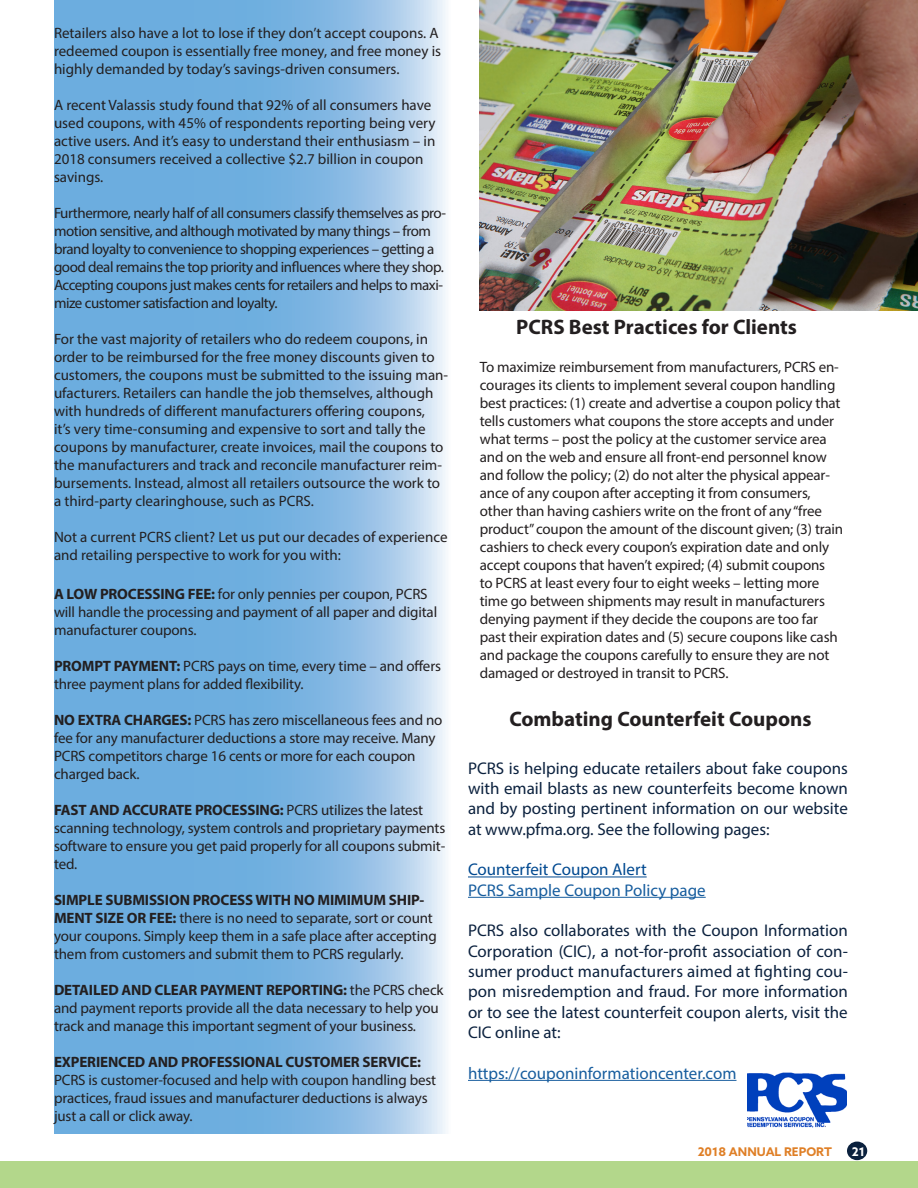
<style>
.page{position:relative;width:918px;height:1188px;background:#fff}
.page>*{position:absolute;margin:0;border:0;box-sizing:border-box;transform-origin:0 0}
.t1{font:700 21px "Myriad Pro";color:#231f20}
.t2{font:16.95px/20.4px "Myriad Pro";color:#0b213e;text-align:justify}
.t3{font:16.95px "Myriad Pro";color:#175d9e}
.t4{font:16.95px "Myriad Pro";color:#014990}
.t5{font:15px/18px "Myriad Pro";letter-spacing:-.01em;color:#231f20}
.t6{font:15px/18px "Myriad Pro";letter-spacing:-.03em;color:#231f20}
.t7{font:700 12px "Azo Sans";color:#df7f26}
.t8{font:700 12px "Azo Sans";color:#fff}
.s1{font-weight:700}
</style>
<div class="page">
<div style="left:847px;top:1142px;width:20px;height:18px;background:#0b213e;border-radius:50%"></div>
<svg style="left:54px;top:0;width:392px;height:1134px;background:#81b8e3"></svg>
<div style="left:0;top:1161px;width:918px;height:27px;background:#b3d78b"></div>
<img style="left:480px;top:0;width:438px;height:310px">
<hr style="left:468px;top:877px;width:179px;height:1px;background:#014990">
<hr style="left:468px;top:897px;width:238px;height:1px;background:#175d9e">
<hr style="left:468px;top:1080px;width:269px;height:1px;background:#175d9e">
<img style="left:747px;top:1072px;width:100px;height:56px">
<p class="t5" style="left:54px;top:24px;width:389px">Retailers also have a lot to lose if they don’t accept coupons. A redeemed coupon is essentially free money, and free money is highly demanded by today’s savings-driven consumers.</p>
<p class="t5" style="left:54px;top:96px;width:383px">A recent Valassis study found that 92% of all consumers have used coupons, with 45% of respondents reporting being very active users. And it’s easy to understand their enthusiasm – in 2018 consumers received a collective $2.7 billion in coupon savings.</p>
<p class="t6" style="left:54px;top:204px;width:394px">Furthermore, nearly half of all consumers classify themselves as pro&shy;motion sensitive, and although motivated by many things – from brand loyalty to convenience to shopping experiences – getting a good deal remains the top priority and influences where they shop.<br>Accepting coupons just makes cents for retailers and helps to maxi&shy;mize customer satisfaction and loyalty.</p>
<p class="t5" style="left:54px;top:330px;width:396px">For the vast majority of retailers who do redeem coupons, in order to be reimbursed for the free money discounts given to customers, the coupons must be submitted to the issuing man&shy;ufacturers. Retailers can handle the job themselves, although with hundreds of different manufacturers offering coupons,<br>it’s very time-consuming and expensive to sort and tally the coupons by manufacturer, create invoices, mail the coupons to the manufacturers and track and reconcile manufacturer reim&shy;bursements. Instead, almost all retailers outsource the work to a third-party clearinghouse, such as PCRS.</p>
<p class="t5" style="left:54px;top:528px;width:395px">Not a current PCRS client? Let us put our decades of experience and retailing perspective to work for you with:</p>
<p class="t5" style="left:54px;top:584px;width:385px"><span class="s1">A LOW PROCESSING FEE:</span> for only pennies per coupon, PCRS will handle the processing and payment of all paper and digital manufacturer coupons.</p>
<p class="t5" style="left:54px;top:656px;width:389px"><span class="s1">PROMPT PAYMENT:</span> PCRS pays on time, every time – and offers three payment plans for added flexibility.</p>
<p class="t5" style="left:54px;top:710px;width:390px"><span class="s1">NO EXTRA CHARGES:</span> PCRS has zero miscellaneous fees and no fee for any manufacturer deductions a store may receive. Many</p>
<p class="t5" style="left:54px;top:746px;width:363px">PCRS competitors charge 16 cents or more for each coupon</p>
<p class="t5" style="left:54px;top:764px;width:87px">charged back.</p>
<p class="t5" style="left:54px;top:800px;width:393px"><span class="s1">FAST AND ACCURATE PROCESSING:</span> PCRS utilizes the latest scanning technology, system controls and proprietary payments software to ensure you get paid properly for all coupons submit&shy;ted.</p>
<p class="t5" style="left:54px;top:890px;width:384px"><span class="s1">SIMPLE SUBMISSION PROCESS WITH NO MIMIMUM SHIP-MENT SIZE OR FEE:</span> there is no need to separate, sort or count your coupons. Simply keep them in a safe place after accepting them from customers and submit them to PCRS regularly.</p>
<p class="t5" style="left:54px;top:980px;width:391px"><span class="s1">DETAILED AND CLEAR PAYMENT REPORTING:</span> the PCRS check and payment reports provide all the data necessary to help you track and manage this important segment of your business.</p>
<p class="t5" style="left:54px;top:1052px;width:384px"><span class="s1">EXPERIENCED AND PROFESSIONAL CUSTOMER SERVICE:<br></span>PCRS is customer-focused and help with coupon handling best practices, fraud issues and manufacturer deductions is always just a call or click away.</p>
<p class="t1" style="left:516px;top:313px;width:282px">PCRS Best Practices for Clients</p>
<p class="t5" style="left:480px;top:358px;width:365px">To maximize reimbursement from manufacturers, PCRS en&shy;courages its clients to implement several coupon handling best practices: (1) create and advertise a coupon policy that tells customers what coupons the store accepts and under what terms – post the policy at the customer service area and on the web and ensure all front-end personnel know and follow the policy; (2) do not alter the physical appear&shy;ance of any coupon after accepting it from consumers, other than having cashiers write on the front of any “free product” coupon the amount of the discount given; (3) train cashiers to check every coupon’s expiration date and only accept coupons that haven’t expired; (4) submit coupons<br>to PCRS at least every four to eight weeks – letting more time go between shipments may result in manufacturers denying payment if they decide the coupons are too far past their expiration dates and (5) secure coupons like cash and package the coupons carefully to ensure they are not damaged or destroyed in transit to PCRS.</p>
<p class="t1" style="left:509px;top:705px;width:304px">Combating Counterfeit Coupons</p>
<p class="t2" style="left:468px;top:757px;width:381px">PCRS is helping educate retailers about fake coupons with email blasts as new counterfeits become known and by posting pertinent information on our website at www.pfma.org. See the following pages:</p>
<p class="t4" style="left:468px;top:859px;width:180px">Counterfeit Coupon Alert</p>
<p class="t3" style="left:468px;top:879px;width:239px">PCRS Sample Coupon Policy page</p>
<p class="t2" style="left:468px;top:920px;width:381px">PCRS also collaborates with the Coupon Information Corporation (CIC), a not-for-profit association of con&shy;sumer product manufacturers aimed at fighting cou&shy;pon misredemption and fraud. For more information or to see the latest counterfeit coupon alerts, visit the CIC online at:</p>
<p class="t3" style="left:468px;top:1063px;width:270px">https://couponinformationcenter.com</p>
<p class="t7" style="left:698px;top:1144px;width:136px">2018 ANNUAL REPORT</p>
<p class="t8" style="left:852px;top:1144px;width:15px">21</p>
</div>
